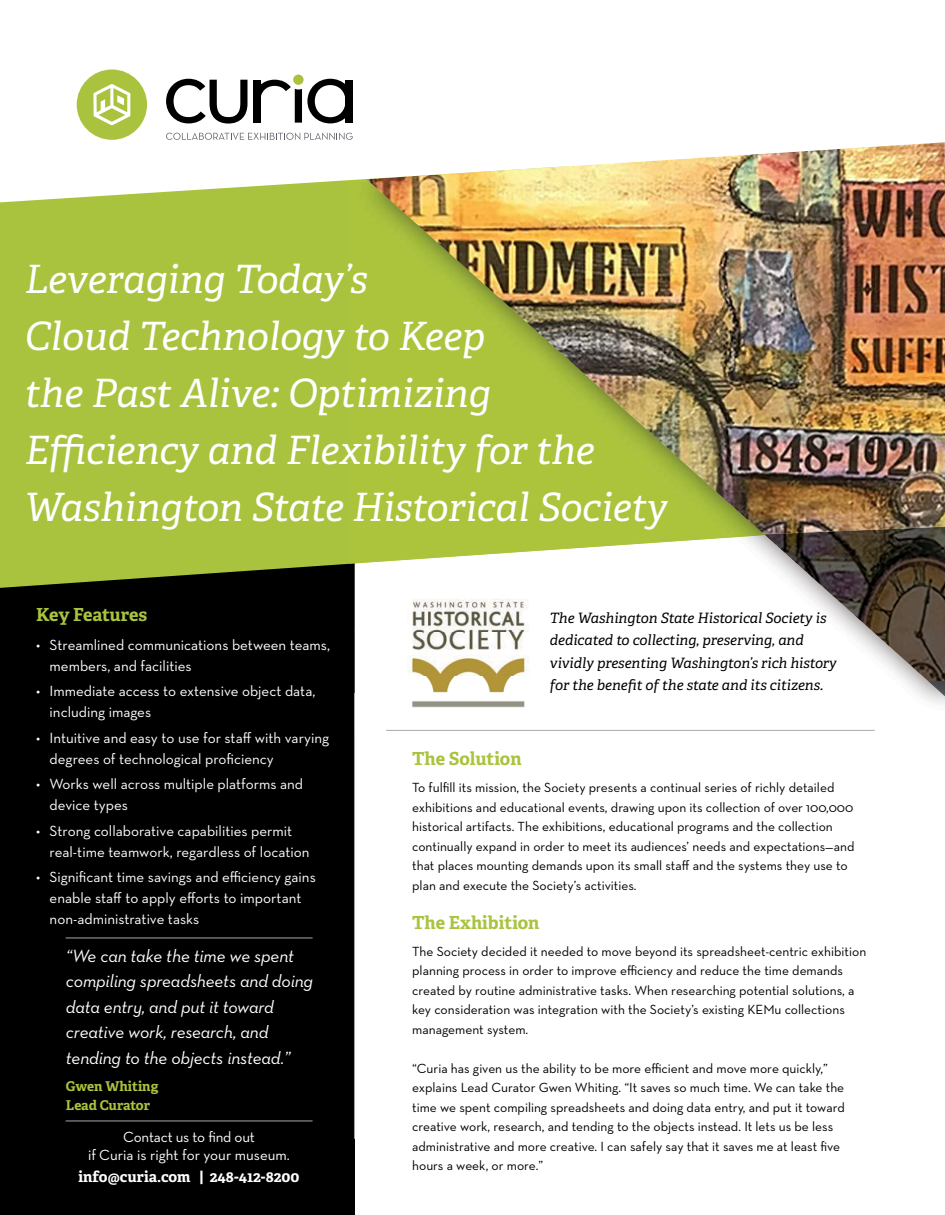
<style>
.page{position:relative;width:945px;height:1215px;background:#fff}
.page>*{position:absolute;margin:0;border:0;box-sizing:border-box;transform-origin:0 0}
.t1{font:italic 39px/57px "Adelle PE";color:#fff}
.t2{font:italic 18px/25.5px "Neutra Text";letter-spacing:-.01em;color:#fff}
.t3{font:700 18px "Adelle PE";letter-spacing:-.005em;color:#a9c33e}
.t4{font:15px/21px "Neutra Text";color:#fff}
.t5{font:700 15px "Adelle PE";color:#fff}
.t6{font:italic 14.25px/22.5px "Adelle PE";color:#000}
.t7{font:13.5px/19.5px "Neutra Text";color:#000}
.t8{font:700 13.5px/19.5px "Adelle PE";color:#a9c33e}
</style>
<div class="page">
<div style="left:0;top:549px;width:354px;height:666px;background:#000"></div>
<div style="left:0;top:202px;width:349px;height:386px;background:#a9c33e"></div>
<img style="left:354px;top:631px;width:94px;height:99px">
<div style="left:349px;top:202px;width:18px;height:362px;background:#abc43c"></div>
<img style="left:367px;top:202px;width:578px;height:361px">
<img style="left:7px;top:74px;width:938px;height:128px">
<div style="left:77px;top:69px;width:70px;height:71px;background:#a9c33e;border-radius:50%"></div>
<svg style="left:93px;top:84px;width:37px;height:41px"></svg>
<svg style="left:166px;top:79px;width:81px;height:45px"></svg>
<svg style="left:253px;top:75px;width:100px;height:48px"></svg>
<svg style="left:166px;top:133px;width:187px;height:7px"></svg>
<hr style="left:386px;top:730px;width:489px;height:1px;background:#a6a8ab">
<hr style="left:66px;top:1121px;width:247px;height:1px;background:#a6a8ab">
<hr style="left:66px;top:938px;width:247px;height:1px;background:#a6a8ab">
<hr style="left:354px;top:693px;width:1px;height:446px;background:#a6a8ab">
<img style="left:896px;top:681px;width:49px;height:15px">
<img style="left:764px;top:527px;width:181px;height:154px">
<img style="left:408px;top:599px;width:121px;height:123px">
<h1 class="t1" style="left:25px;top:249px;width:645px">Leveraging Today’s<br>Cloud Technology to Keep<br>the Past Alive: Optimizing<br>Efficiency and Flexibility for the<br>Washington State Historical Society</h1>
<h2 class="t3" style="left:36px;top:602px;width:113px">Key Features</h2>
<p class="t4" style="left:50px;top:634px;width:282px;text-indent:-13px">• Streamlined communications between teams, members, and facilities</p>
<p class="t4" style="left:50px;top:681px;width:267px;text-indent:-13px">• Immediate access to extensive object data, including images</p>
<p class="t4" style="left:50px;top:727px;width:281px;text-indent:-13px">• Intuitive and easy to use for staff with varying degrees of technological proficiency</p>
<p class="t4" style="left:50px;top:774px;width:255px;text-indent:-13px">• Works well across multiple platforms and device types</p>
<p class="t4" style="left:50px;top:820px;width:261px;text-indent:-13px">• Strong collaborative capabilities permit real-time teamwork, regardless of location</p>
<p class="t4" style="left:50px;top:867px;width:268px;text-indent:-13px">• Significant time savings and efficiency gains enable staff to apply efforts to important non-administrative tasks</p>
<h2 class="t2" style="left:66px;top:943px;width:249px">“We can take the time we spent compiling spreadsheets and doing data entry, and put it toward creative work, research, and tending to the objects instead.”</h2>
<p class="t8" style="left:66px;top:1076px;width:94px">Gwen Whiting<br>Lead Curator</p>
<p class="t4" style="left:88px;top:1127px;width:203px;line-height:18px;text-align:center">Contact us to find out<br>if Curia is right for your museum.</p>
<p class="t5" style="left:79px;top:1166px;width:223px">info@curia.com | 248-412-8200</p>
<p class="t6" style="left:550px;top:606px;width:288px">The Washington State Historical Society is dedicated to collecting, preserving, and vividly presenting Washington’s rich history for the benefit of the state and its citizens.</p>
<h2 class="t3" style="left:412px;top:746px;width:111px">The Solution</h2>
<p class="t7" style="left:412px;top:778px;width:444px">To fulfill its mission, the Society presents a continual series of richly detailed exhibitions and educational events, drawing upon its collection of over 100,000 historical artifacts. The exhibitions, educational programs and the collection continually expand in order to meet its audiences’ needs and expectations—and that places mounting demands upon its small staff and the systems they use to plan and execute the Society’s activities.</p>
<h2 class="t3" style="left:412px;top:909px;width:129px">The Exhibition</h2>
<p class="t7" style="left:412px;top:941px;width:456px">The Society decided it needed to move beyond its spreadsheet-centric exhibition planning process in order to improve efficiency and reduce the time demands created by routine administrative tasks. When researching potential solutions, a key consideration was integration with the Society’s existing KEMu collections management system.</p>
<p class="t7" style="left:412px;top:1058px;width:434px">“Curia has given us the ability to be more efficient and move more quickly,” explains Lead Curator Gwen Whiting. “It saves so much time. We can take the time we spent compiling spreadsheets and doing data entry, and put it toward creative work, research, and tending to the objects instead. It lets us be less administrative and more creative. I can safely say that it saves me at least five hours a week, or more.”</p>
</div>
